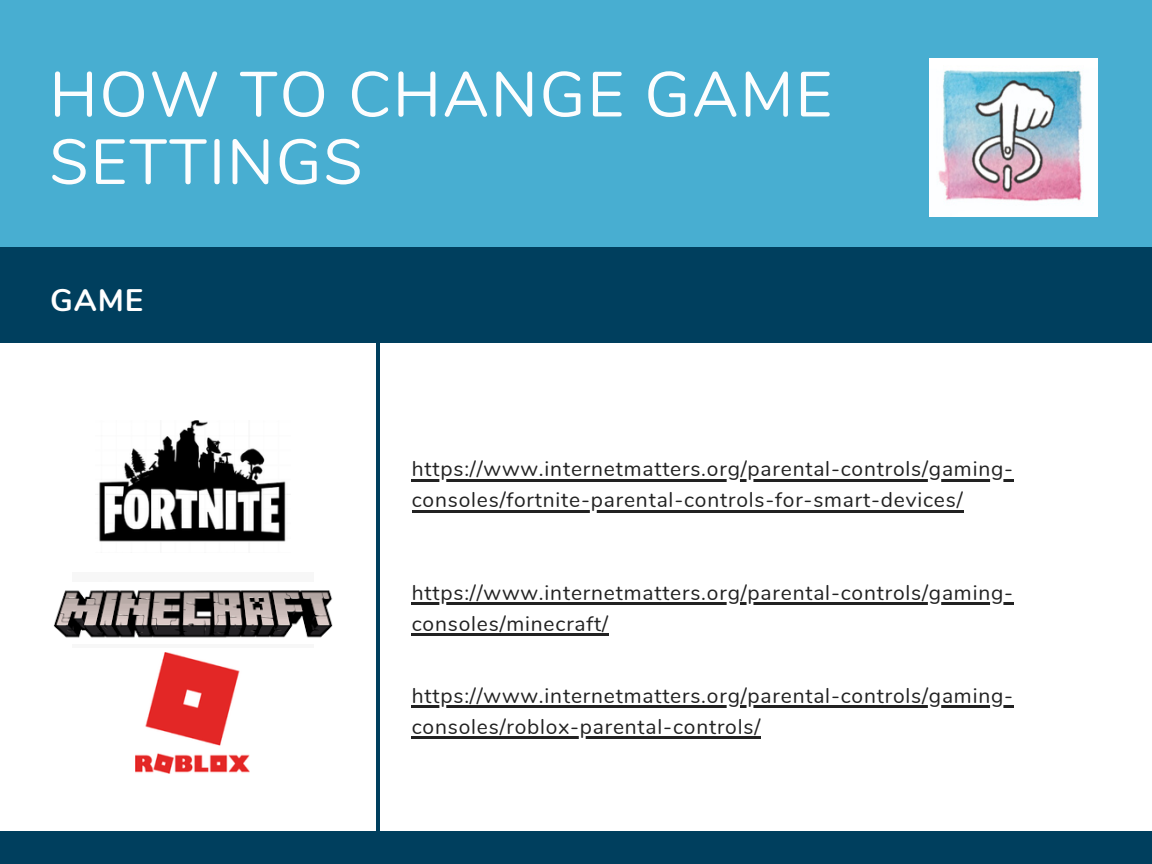
<style>
.page{position:relative;width:1152px;height:864px;background:#fff}
.page>*{position:absolute;margin:0;border:0;box-sizing:border-box;transform-origin:0 0}
.t1{font:63.45px/67.5px "Nunito";letter-spacing:.03em;color:#fcfdfe}
.t2{font:700 31.05px "Nunito";color:#fff}
.t3{font:21px/31.2px "Nunito";letter-spacing:.04em;color:#222}
</style>
<div class="page">
<div style="left:0;top:0;width:1152px;height:280px;background:#48aed1"></div>
<div style="left:0;top:247px;width:1152px;height:96px;background:#003f5e"></div>
<hr style="left:376px;top:247px;width:4px;height:617px;background:#003f5e">
<div style="left:0;top:832px;width:1152px;height:32px;background:#003f5e"></div>
<img style="left:929px;top:59px;width:168px;height:157px">
<img style="left:97px;top:420px;width:191px;height:122px">
<img style="left:53px;top:590px;width:280px;height:48px">
<hr style="left:412px;top:603px;width:602px;height:2px;background:#222">
<hr style="left:412px;top:634px;width:197px;height:2px;background:#222">
<hr style="left:412px;top:705px;width:602px;height:3px;background:#222">
<hr style="left:412px;top:737px;width:349px;height:2px;background:#222">
<hr style="left:412px;top:479px;width:602px;height:3px;background:#222">
<hr style="left:412px;top:510px;width:551px;height:3px;background:#222">
<img style="left:136px;top:653px;width:114px;height:120px">
<h1 class="t1" style="left:49px;top:62px;width:784px">HOW TO CHANGE GAME<br>SETTINGS</h1>
<h2 class="t2" style="left:50px;top:279px;width:95px">GAME</h2>
<p class="t3" style="left:412px;top:454px;width:603px">https://www.internetmatters.org/parental-controls/gaming&shy;consoles/fortnite-parental-controls-for-smart-devices/</p>
<p class="t3" style="left:412px;top:577px;width:603px">https://www.internetmatters.org/parental-controls/gaming&shy;consoles/minecraft/</p>
<p class="t3" style="left:412px;top:680px;width:603px">https://www.internetmatters.org/parental-controls/gaming&shy;consoles/roblox-parental-controls/</p>
</div>
